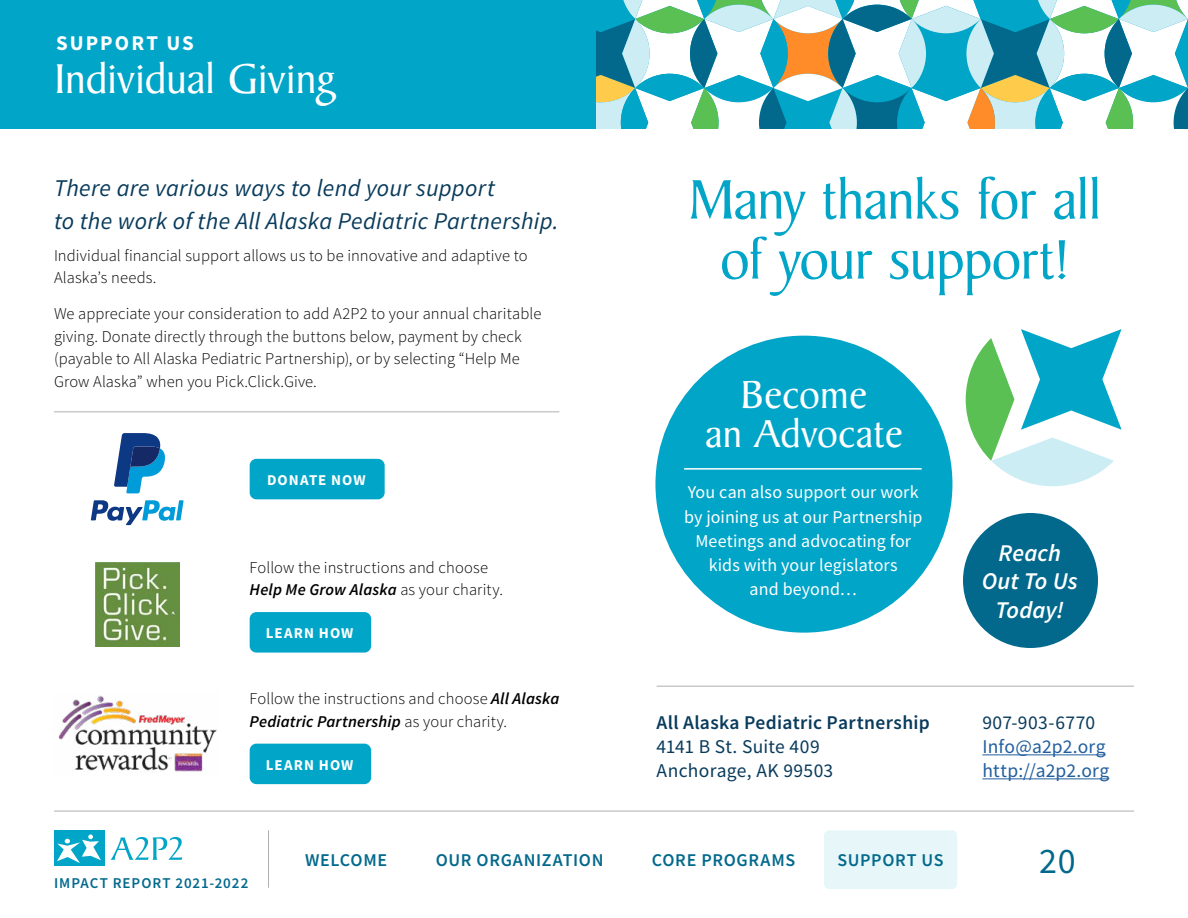
<style>
.page{position:relative;width:1188px;height:918px;background:#fff}
.page>*{position:absolute;margin:0;border:0;box-sizing:border-box;transform-origin:0 0}
.t1{font:60px/60px "Baker Signet Std";letter-spacing:-.02em;color:#00a5c8;text-align:center}
.t2{font:45px "Baker Signet Std";letter-spacing:-.005em;color:#fff}
.t3{font:42px/39px "Baker Signet Std";letter-spacing:.005em;color:#fff;text-align:center}
.t4{font:36px "Source Sans Pro";color:#03698c}
.t5{font:italic 24px/33px "Source Sans Pro";letter-spacing:.01em;color:#093b5c}
.t6{font:italic 600 24px/28.5px "Source Sans Pro";letter-spacing:.005em;color:#fff;text-align:center}
.t7{font:700 21px "Source Sans Pro";letter-spacing:.1em;color:#fff}
.t8{font:19.5px/24px "Source Sans Pro";letter-spacing:.015em;color:#093b5c}
.t9{font:600 19.5px "Source Sans Pro";letter-spacing:.015em;color:#093b5c}
.t10{font:19.5px/24px "Source Sans Pro";letter-spacing:.01em;color:#215e9e}
.t11{font:18px/24px "Source Sans Pro";letter-spacing:.005em;color:#fff;text-align:center}
.t12{font:600 18px "Source Sans Pro";letter-spacing:.035em;color:#03698c}
.t13{font:300 16.5px/22.5px "Source Sans Pro";letter-spacing:.005em;color:#000}
.t14{font:700 15px "Source Sans Pro";letter-spacing:.07em;color:#fff}
.t15{font:600 15px "Source Sans Pro";letter-spacing:.06em;color:#03698c}
.s1{font-weight:600;font-style:italic}
</style>
<div class="page">
<div style="left:0;top:0;width:1188px;height:128px;background:#00a5c8"></div>
<hr style="left:54px;top:411px;width:505px;height:1px;background:#b0b0b0">
<hr style="left:657px;top:686px;width:477px;height:1px;background:#b0b0b0">
<hr style="left:982px;top:754px;width:124px;height:1px;background:#215e9e">
<hr style="left:982px;top:778px;width:127px;height:1px;background:#215e9e">
<img style="left:95px;top:563px;width:84px;height:84px">
<img style="left:59px;top:695px;width:158px;height:77px">
<div style="left:250px;top:459px;width:135px;height:40px;background:#00a5c8;border-radius:7px"></div>
<div style="left:250px;top:612px;width:121px;height:41px;background:#00a5c8;border-radius:7px"></div>
<div style="left:250px;top:744px;width:121px;height:40px;background:#00a5c8;border-radius:7px"></div>
<svg style="left:91px;top:500px;width:93px;height:25px"></svg>
<svg style="left:114px;top:433px;width:51px;height:60px"></svg>
<div style="left:655px;top:336px;width:297px;height:297px;background:#00a5c8;border-radius:50%"></div>
<svg style="left:966px;top:329px;width:156px;height:157px"></svg>
<hr style="left:684px;top:468px;width:238px;height:2px;background:#fff">
<div style="left:963px;top:513px;width:135px;height:135px;background:#03698c;border-radius:50%"></div>
<svg style="left:597px;top:0;width:591px;height:128px"></svg>
<div style="left:824px;top:830px;width:133px;height:59px;background:#e6f6f9;border-radius:5px"></div>
<svg style="left:111px;top:837px;width:71px;height:23px"></svg>
<div style="left:54px;top:831px;width:51px;height:35px;background:#00a5c8"></div>
<svg style="left:57px;top:834px;width:44px;height:29px"></svg>
<hr style="left:54px;top:811px;width:1080px;height:1px;background:#b0b0b0">
<hr style="left:268px;top:830px;width:1px;height:58px;background:#b0b0b0">
<p class="t7" style="left:56px;top:29px;width:139px">SUPPORT US</p>
<h2 class="t2" style="left:54px;top:54px;width:284px">Individual Giving</h2>
<h3 class="t5" style="left:54px;top:171px;width:506px">There are various ways to lend your support<br>to the work of the All Alaska Pediatric Partnership.</h3>
<p class="t13" style="left:54px;top:244px;width:475px">Individual financial support allows us to be innovative and adaptive to<br>Alaska’s needs.</p>
<p class="t13" style="left:54px;top:302px;width:489px">We appreciate your consideration to add A2P2 to your annual charitable giving. Donate directly through the buttons below, payment by check (payable to All Alaska Pediatric Partnership), or by selecting “Help Me Grow Alaska” when you Pick.Click.Give.</p>
<p class="t14" style="left:267px;top:470px;width:100px">DONATE NOW</p>
<p class="t13" style="left:250px;top:556px;width:255px">Follow the instructions and choose<br><span class="s1">Help Me Grow Alaska</span> as your charity.</p>
<p class="t14" style="left:266px;top:623px;width:89px">LEARN HOW</p>
<p class="t13" style="left:250px;top:688px;width:311px">Follow the instructions and choose <span class="s1">All Alaska<br>Pediatric Partnership</span> as your charity.</p>
<p class="t14" style="left:266px;top:754px;width:89px">LEARN HOW</p>
<h1 class="t1" style="left:688px;top:171px;width:415px">Many thanks for all of your support!</h1>
<h3 class="t3" style="left:705px;top:376px;width:199px">Become<br>an Advocate</h3>
<p class="t11" style="left:684px;top:480px;width:240px">You can also support our work by joining us at our Partnership<br>Meetings and advocating for kids with your legislators<br>and beyond…</p>
<p class="t9" style="left:657px;top:710px;width:275px">All Alaska Pediatric Partnership</p>
<p class="t8" style="left:657px;top:734px;width:178px">4141 B St. Suite 409<br>Anchorage, AK 99503</p>
<h3 class="t6" style="left:982px;top:538px;width:98px">Reach<br>Out To Us<br>Today!</h3>
<p class="t8" style="left:982px;top:710px;width:114px">907-903-6770</p>
<p class="t10" style="left:982px;top:734px;width:128px">Info@a2p2.org http://a2p2.org</p>
<p class="t15" style="left:54px;top:873px;width:196px">IMPACT REPORT 2021-2022</p>
<p class="t12" style="left:305px;top:849px;width:84px">WELCOME</p>
<p class="t12" style="left:436px;top:849px;width:169px">OUR ORGANIZATION</p>
<p class="t12" style="left:652px;top:849px;width:145px">CORE PROGRAMS</p>
<p class="t12" style="left:837px;top:849px;width:108px">SUPPORT US</p>
<h3 class="t4" style="left:1039px;top:838px;width:38px">20</h3>
</div>
